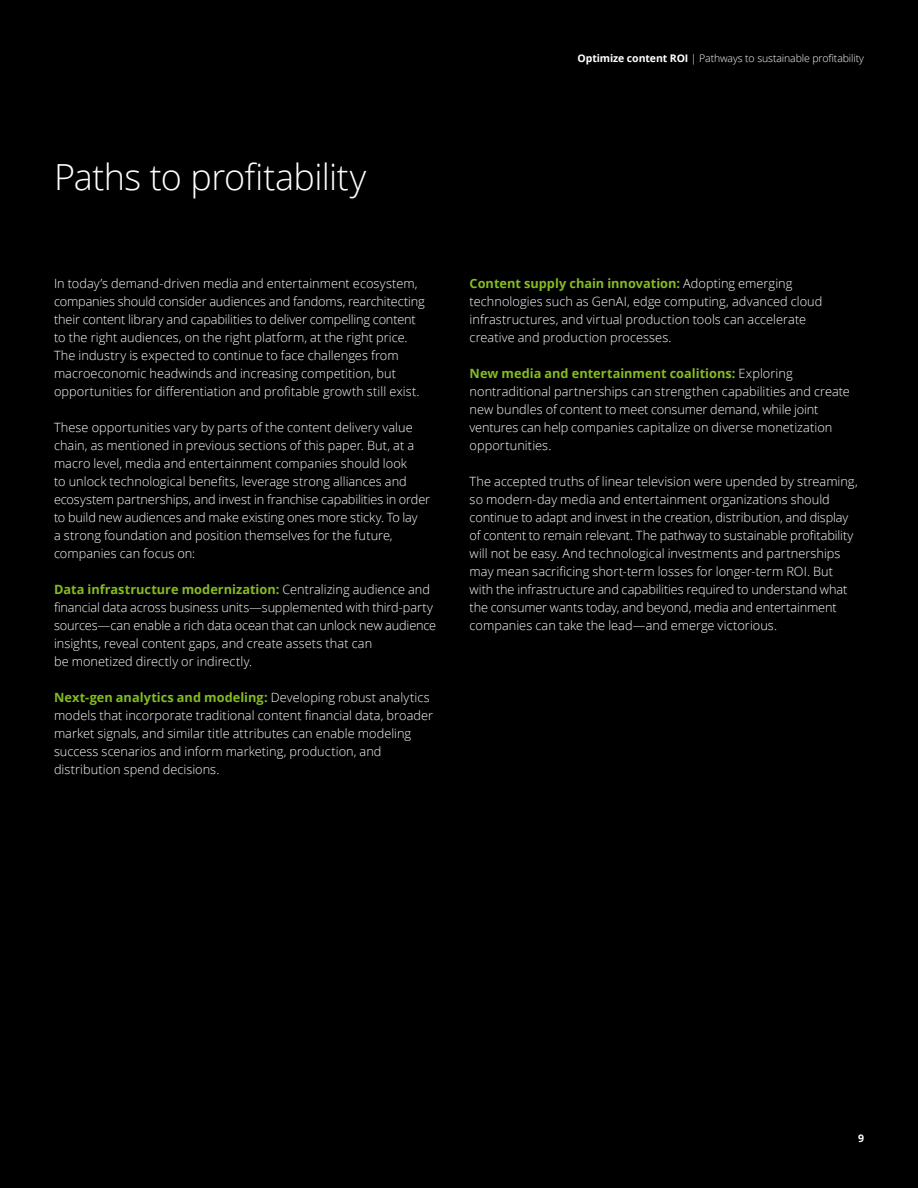
<style>
.page{position:relative;width:918px;height:1188px;background:#000}
.page>*{position:absolute;margin:0;border:0;box-sizing:border-box;transform-origin:0 0}
.Introduction__14_18pt{font:300 36px "Open Sans";letter-spacing:-.02em;color:#fff}
.Body_copy__8_5_12pt{font:300 12.75px/18px "Open Sans";color:#fff}
.Brochure_title___Left_pg__folio_7_9_5pt{font:300 10.5px "Open Sans";letter-spacing:-.01em;color:#fff}
.Brochure_title___Right_pg__folio_7_9_5pt{font:700 10.5px "Open Sans";color:#fff}
.s1{font-weight:700}
.s2{font-weight:700;color:#85bc22}
</style>
<div class="page">
<p class="Brochure_title___Left_pg__folio_7_9_5pt" style="left:578px;top:51px;width:288px"><span class="s1">Optimize content ROI</span> | Pathways to sustainable profitability</p>
<p class="Introduction__14_18pt" style="left:54px;top:152px;width:314px">Paths to profitability</p>
<p class="Body_copy__8_5_12pt" style="left:54px;top:274px;width:372px">In today’s demand-driven media and entertainment ecosystem, companies should consider audiences and fandoms, rearchitecting their content library and capabilities to deliver compelling content to the right audiences, on the right platform, at the right price.<br>The industry is expected to continue to face challenges from macroeconomic headwinds and increasing competition, but opportunities for differentiation and profitable growth still exist.</p>
<p class="Body_copy__8_5_12pt" style="left:54px;top:418px;width:378px">These opportunities vary by parts of the content delivery value chain, as mentioned in previous sections of this paper. But, at a macro level, media and entertainment companies should look<br>to unlock technological benefits, leverage strong alliances and ecosystem partnerships, and invest in franchise capabilities in order to build new audiences and make existing ones more sticky. To lay<br>a strong foundation and position themselves for the future, companies can focus on:</p>
<p class="Body_copy__8_5_12pt" style="left:54px;top:580px;width:384px"><span class="s2">Data infrastructure modernization:</span> Centralizing audience and financial data across business units—supplemented with third-party sources—can enable a rich data ocean that can unlock new audience insights, reveal content gaps, and create assets that can<br>be monetized directly or indirectly.</p>
<p class="Body_copy__8_5_12pt" style="left:54px;top:688px;width:381px"><span class="s2">Next-gen analytics and modeling:</span> Developing robust analytics models that incorporate traditional content financial data, broader market signals, and similar title attributes can enable modeling success scenarios and inform marketing, production, and distribution spend decisions.</p>
<p class="Body_copy__8_5_12pt" style="left:470px;top:274px;width:354px"><span class="s2">Content supply chain innovation:</span> Adopting emerging technologies such as GenAI, edge computing, advanced cloud infrastructures, and virtual production tools can accelerate creative and production processes.</p>
<p class="Body_copy__8_5_12pt" style="left:470px;top:364px;width:382px"><span class="s2">New media and entertainment coalitions:</span> Exploring nontraditional partnerships can strengthen capabilities and create new bundles of content to meet consumer demand, while joint ventures can help companies capitalize on diverse monetization opportunities.</p>
<p class="Body_copy__8_5_12pt" style="left:470px;top:472px;width:390px">The accepted truths of linear television were upended by streaming, so modern-day media and entertainment organizations should continue to adapt and invest in the creation, distribution, and display of content to remain relevant. The pathway to sustainable profitability will not be easy. And technological investments and partnerships may mean sacrificing short-term losses for longer-term ROI. But with the infrastructure and capabilities required to understand what the consumer wants today, and beyond, media and entertainment companies can take the lead—and emerge victorious.</p>
<p class="Brochure_title___Right_pg__folio_7_9_5pt" style="left:858px;top:1131px;width:7px">9</p>
</div>
